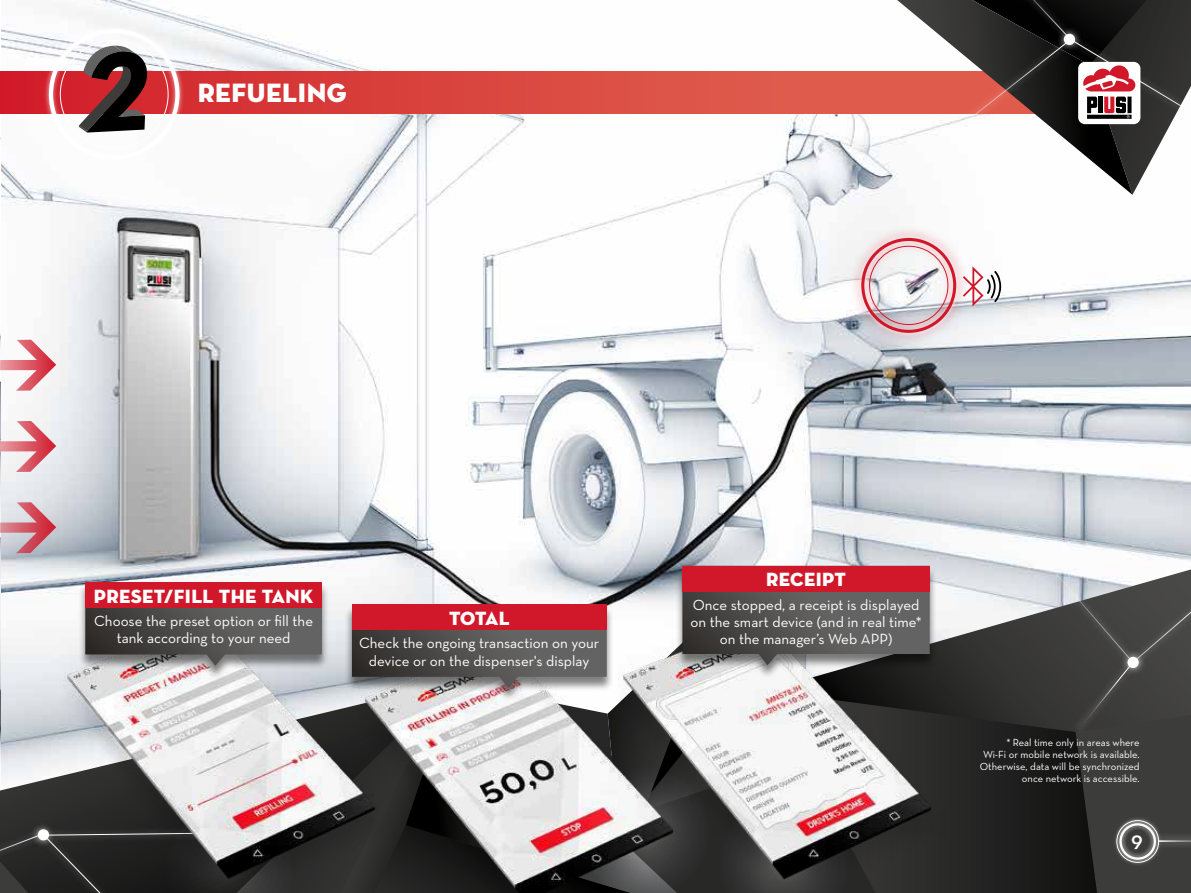
<style>
.page{position:relative;width:1191px;height:893px;background:#fff}
.page>*{position:absolute;margin:0;border:0;box-sizing:border-box;transform-origin:0 0}
.t1{font:27px "Neutraface Display Titling";letter-spacing:.02em;color:#fff}
.t2{font:600 22.5px "Neutraface Text";color:#fff}
.t3{font:19.5px "Neutraface Display Titling";letter-spacing:.02em;color:#fff}
.t4{font:15px/17.2px "Neutraface Text";color:#fff;text-align:center}
.t5{font:10.5px/12px "Neutraface Text";color:#fff;text-align:right}
</style>
<div class="page">
<img style="left:1px;top:0;width:1190px;height:673px">
<img style="left:0;top:71px;width:1px;height:602px">
<svg style="left:937px;top:569px;width:78px;height:122px"></svg>
<div style="left:954px;top:691px;width:61px;height:202px;background:#242424"></div>
<svg style="left:0;top:682px;width:64px;height:58px;background:#d1d6db"></svg>
<svg style="left:0;top:72px;width:897px;height:42px;background:#d94640"></svg>
<svg style="left:0;top:740px;width:64px;height:153px;background:#656566"></svg>
<img style="left:64px;top:605px;width:277px;height:288px">
<img style="left:929px;top:605px;width:25px;height:288px">
<svg style="left:897px;top:0;width:31px;height:195px"></svg>
<div style="left:922px;top:34px;width:154px;height:124px;background:#fff;opacity:.75"></div>
<svg style="left:928px;top:0;width:263px;height:195px"></svg>
<img style="left:42px;top:22px;width:145px;height:145px">
<div style="left:49px;top:29px;width:131px;height:131px;border:4px solid #fff;border-radius:50%"></div>
<svg style="left:79px;top:45px;width:69px;height:88px;background:#673d40"></svg>
<div style="left:848px;top:225px;width:121px;height:121px;background:#d1182a;opacity:.5"></div>
<img style="left:856px;top:235px;width:105px;height:103px">
<div style="left:861px;top:238px;width:95px;height:95px;border:3px solid #d1182a;border-radius:50%"></div>
<div style="left:869px;top:246px;width:79px;height:79px;border:1px solid #d1182a;border-radius:50%"></div>
<div style="left:958px;top:262px;width:48px;height:49px;background:#fff;opacity:.4"></div>
<svg style="left:963px;top:266px;width:38px;height:41px"></svg>
<svg style="left:0;top:340px;width:56px;height:51px"></svg>
<svg style="left:0;top:421px;width:56px;height:51px"></svg>
<svg style="left:0;top:502px;width:56px;height:51px;background:#cf9fa8"></svg>
<div style="left:1009px;top:521px;width:182px;height:149px;background:#fff;opacity:.75"></div>
<svg style="left:1015px;top:526px;width:176px;height:367px;background:#575758"></svg>
<div style="left:78px;top:582px;width:251px;height:98px;background:#000;opacity:.5"></div>
<svg style="left:85px;top:608px;width:237px;height:58px;background:#5d5c5b"></svg>
<div style="left:85px;top:582px;width:237px;height:26px;background:#d1182a"></div>
<div style="left:675px;top:566px;width:262px;height:113px;background:#000;opacity:.5"></div>
<svg style="left:341px;top:566px;width:588px;height:327px"></svg>
<div style="left:682px;top:566px;width:247px;height:26px;background:#d1182a"></div>
<h1 class="t1" style="left:198px;top:76px;width:151px">REFUELING</h1>
<h3 class="t3" style="left:94px;top:584px;width:221px">PRESET/FILL THE TANK</h3>
<p class="t4" style="left:94px;top:612px;width:220px">Choose the preset option or fill the tank according to your need</p>
<h3 class="t3" style="left:449px;top:606px;width:62px">TOTAL</h3>
<p class="t4" style="left:359px;top:634px;width:242px">Check the ongoing transaction on your device or on the dispenser's display</p>
<h3 class="t3" style="left:766px;top:567px;width:82px">RECEIPT</h3>
<p class="t4" style="left:690px;top:596px;width:233px">Once stopped, a receipt is displayed on the smart device (and in real time* on the manager’s Web APP)</p>
<p class="t5" style="left:979px;top:736px;width:161px">* Real time only in areas where<br>Wi-Fi or mobile network is available.<br>Otherwise, data will be synchronized once network is accessible.</p>
<h2 class="t2" style="left:1131px;top:825px;width:13px">9</h2>
</div>
